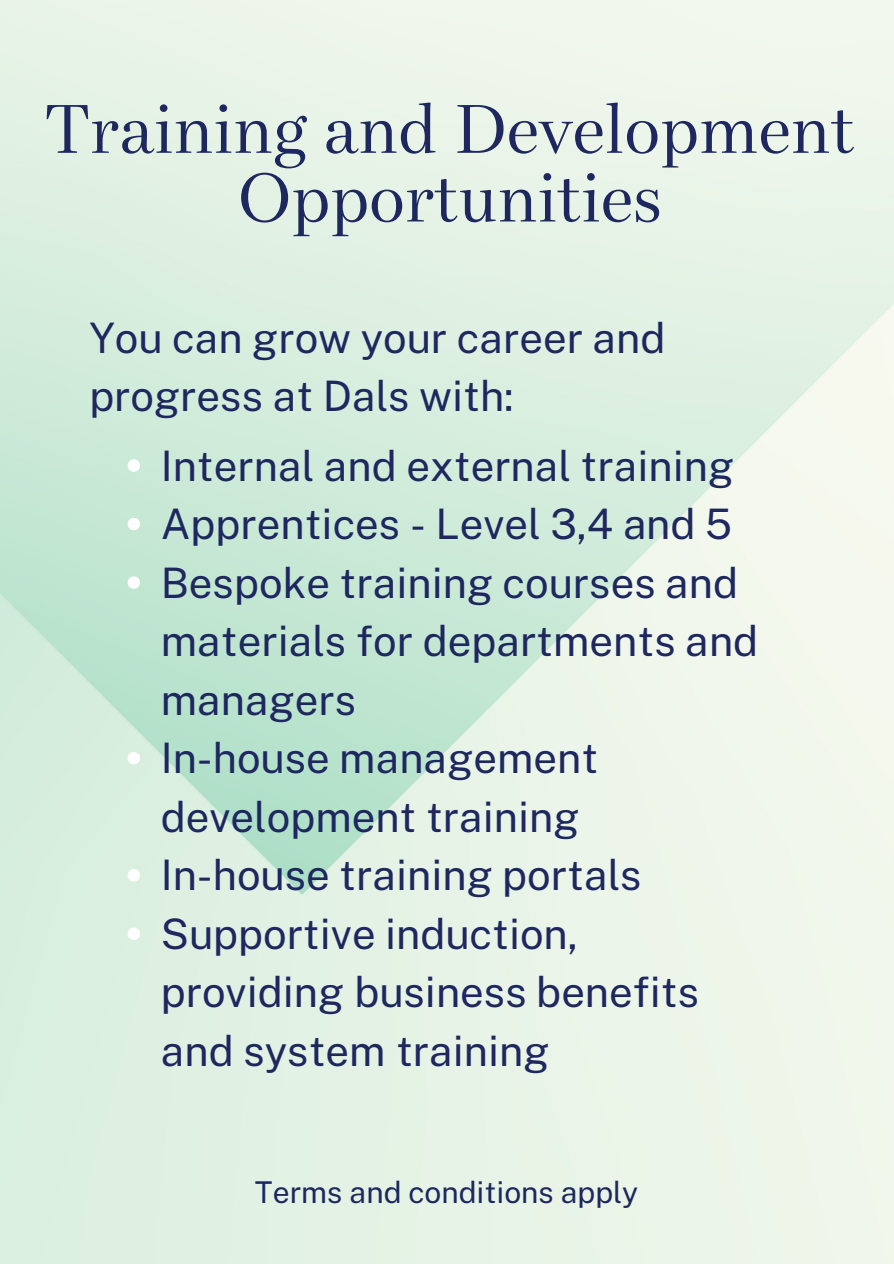
<style>
.page{position:relative;width:894px;height:1264px;background:#fff}
.page>*{position:absolute;margin:0;border:0;box-sizing:border-box;transform-origin:0 0}
.t1{font:67.5px/68.7px "Bressay Display";color:#1e285f;text-align:center}
.t2{font:42px/58.5px "Public Sans";color:#1e285f}
.t3{font:30px "Public Sans";color:#1e285f}
</style>
<div class="page">
<svg style="left:128px;top:459px;width:12px;height:12px"></svg>
<svg style="left:128px;top:518px;width:12px;height:12px"></svg>
<svg style="left:128px;top:576px;width:12px;height:12px"></svg>
<svg style="left:128px;top:752px;width:12px;height:12px"></svg>
<svg style="left:128px;top:869px;width:12px;height:12px"></svg>
<svg style="left:128px;top:927px;width:12px;height:12px"></svg>
<p class="t1" style="left:45px;top:94px;width:811px">Training and Development<br>Opportunities</p>
<h1 class="t2" style="left:89px;top:308px;width:577px">You can grow your career and progress at Dals with:</h1>
<p class="t2" style="left:161px;top:436px;width:598px">Internal and external training<br>Apprentices - Level 3,4 and 5<br>Bespoke training courses and materials for departments and managers<br>In-house management development training<br>In-house training portals<br>Supportive induction, providing business benefits and system training</p>
<p class="t3" style="left:255px;top:1174px;width:384px">Terms and conditions apply</p>
</div>
